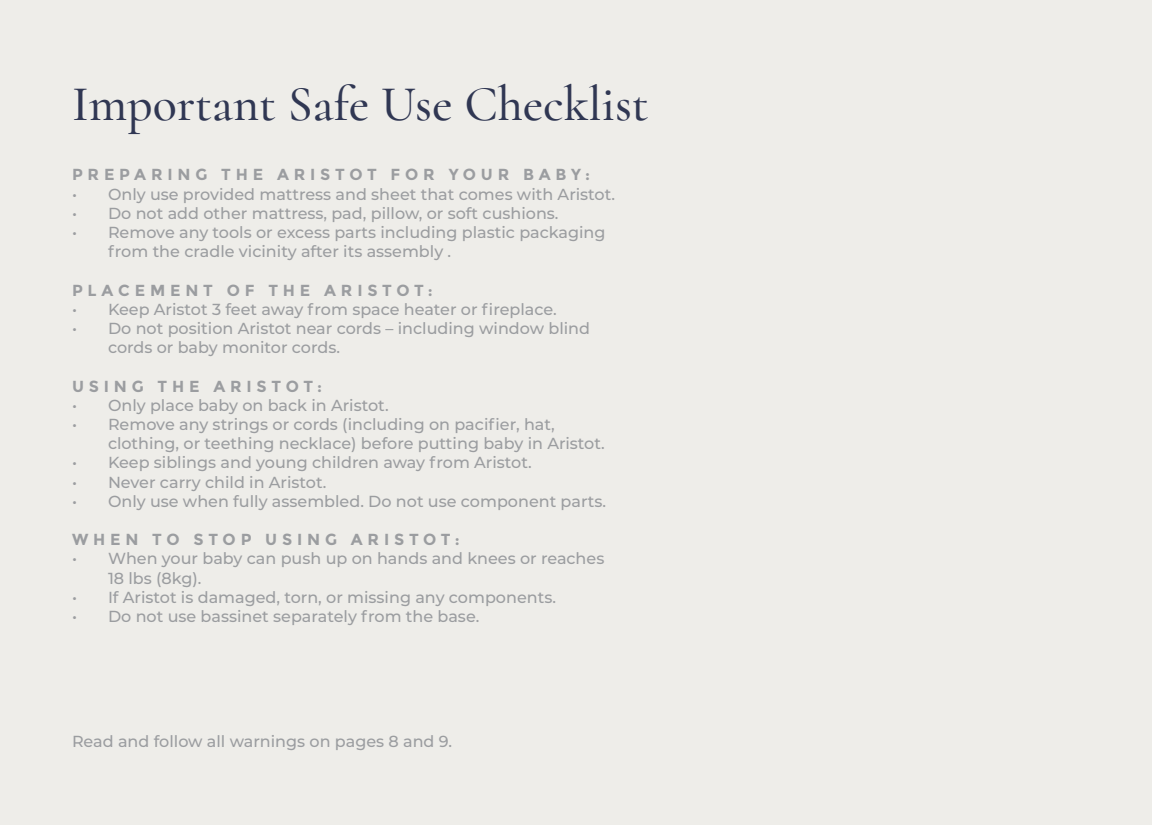
<style>
.page{position:relative;width:1152px;height:828px;background:#fff}
.page>*{position:absolute;margin:0;border:0;box-sizing:border-box;transform-origin:0 0}
.t1{font:500 50px "Cormorant";color:#303753}
.t2{font:500 16px/19.2px "Montserrat";color:#9b9da0}
.t3{font:700 16px "Montserrat";letter-spacing:.3em;color:#9b9da0}
</style>
<div class="page">
<div style="left:0;top:0;width:1152px;height:824px;background:#eeede9"></div>
<p class="t1" style="left:72px;top:74px;width:578px">Important Safe Use Checklist</p>
<p class="t3" style="left:72px;top:165px;width:520px">PREPARING THE ARISTOT FOR YOUR BABY:</p>
<p class="t2" style="left:72px;top:184px;width:545px">• Only use provided mattress and sheet that comes with Aristot.</p>
<p class="t2" style="left:72px;top:203px;width:488px">• Do not add other mattress, pad, pillow, or soft cushions.</p>
<p class="t2" style="left:108px;top:222px;width:499px;text-indent:-36px">• Remove any tools or excess parts including plastic packaging from the cradle vicinity after its assembly .</p>
<p class="t3" style="left:72px;top:280px;width:362px">PLACEMENT OF THE ARISTOT:</p>
<p class="t2" style="left:72px;top:299px;width:486px">• Keep Aristot 3 feet away from space heater or fireplace.</p>
<p class="t2" style="left:108px;top:318px;width:484px;text-indent:-36px">• Do not position Aristot near cords – including window blind cords or baby monitor cords.</p>
<p class="t3" style="left:72px;top:376px;width:252px">USING THE ARISTOT:</p>
<p class="t2" style="left:72px;top:395px;width:318px">• Only place baby on back in Aristot.</p>
<p class="t2" style="left:108px;top:414px;width:498px;text-indent:-36px">• Remove any strings or cords (including on pacifier, hat, clothing, or teething necklace) before putting baby in Aristot.</p>
<p class="t2" style="left:72px;top:452px;width:461px">• Keep siblings and young children away from Aristot.</p>
<p class="t2" style="left:72px;top:472px;width:256px">• Never carry child in Aristot.</p>
<p class="t2" style="left:72px;top:491px;width:536px">• Only use when fully assembled. Do not use component parts.</p>
<p class="t3" style="left:72px;top:530px;width:389px">WHEN TO STOP USING ARISTOT:</p>
<p class="t2" style="left:108px;top:548px;width:498px;text-indent:-36px">• When your baby can push up on hands and knees or reaches<br>18 lbs (8kg).</p>
<p class="t2" style="left:72px;top:587px;width:486px">• If Aristot is damaged, torn, or missing any components.</p>
<p class="t2" style="left:72px;top:606px;width:409px">• Do not use bassinet separately from the base.</p>
<p class="t2" style="left:72px;top:731px;width:382px">Read and follow all warnings on pages 8 and 9.</p>
</div>
